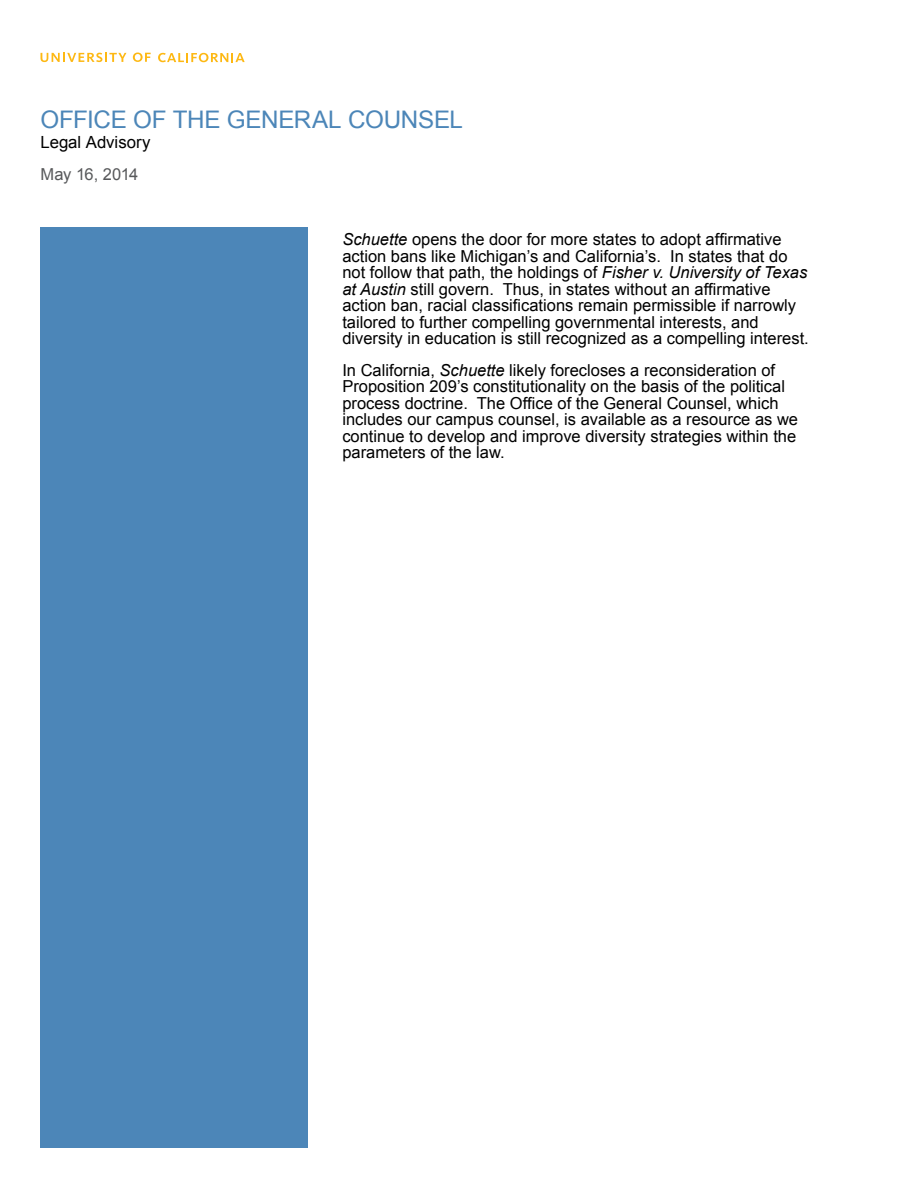
<style>
.page{position:relative;width:918px;height:1188px;background:#fff}
.page>*{position:absolute;margin:0;border:0;box-sizing:border-box;transform-origin:0 0}
.t1{font:24.15px "Arial";letter-spacing:-.015em;color:#4c86b8}
.t2{font:16.8px "Arial";color:#000}
.t3{font:16.5px/16.5px "Arial";color:#000}
.t4{font:16.5px "Arial";letter-spacing:-.025em;color:#58595b}
.s1{font-style:italic}
</style>
<div class="page">
<div style="left:40px;top:227px;width:268px;height:921px;background:#4c86b8"></div>
<svg style="left:40px;top:53px;width:86px;height:9px"></svg>
<svg style="left:133px;top:53px;width:18px;height:9px"></svg>
<svg style="left:158px;top:53px;width:87px;height:9px"></svg>
<h1 class="t1" style="left:40px;top:104px;width:424px">Office of the General Cou nsel</h1>
<p class="t2" style="left:40px;top:131px;width:112px">Legal Advisory</p>
<p class="t4" style="left:40px;top:163px;width:99px">May 16, 2014</p>
<p class="t3" style="left:342px;top:231px;width:468px"><span class="s1">Schuette</span> opens the door for more states to adopt affirmative action bans like Michigan’s and California’s. In states that do not follow that path, the holdings of <span class="s1">Fisher v. University of Texas at Austin</span> still govern. Thus, in states without an affirmative action ban, racial classifications remain permissible if narrowly tailored to further compelling governmental interests, and diversity in education is still recognized as a compelling interest.</p>
<p class="t3" style="left:342px;top:362px;width:457px">In California, <span class="s1">Schuette</span> likely forecloses a reconsideration of Proposition 209’s constitutionality on the basis of the political process doctrine. The Office of the General Counsel, which includes our campus counsel, is available as a resource as we continue to develop and improve diversity strategies within the parameters of the law.</p>
</div>
